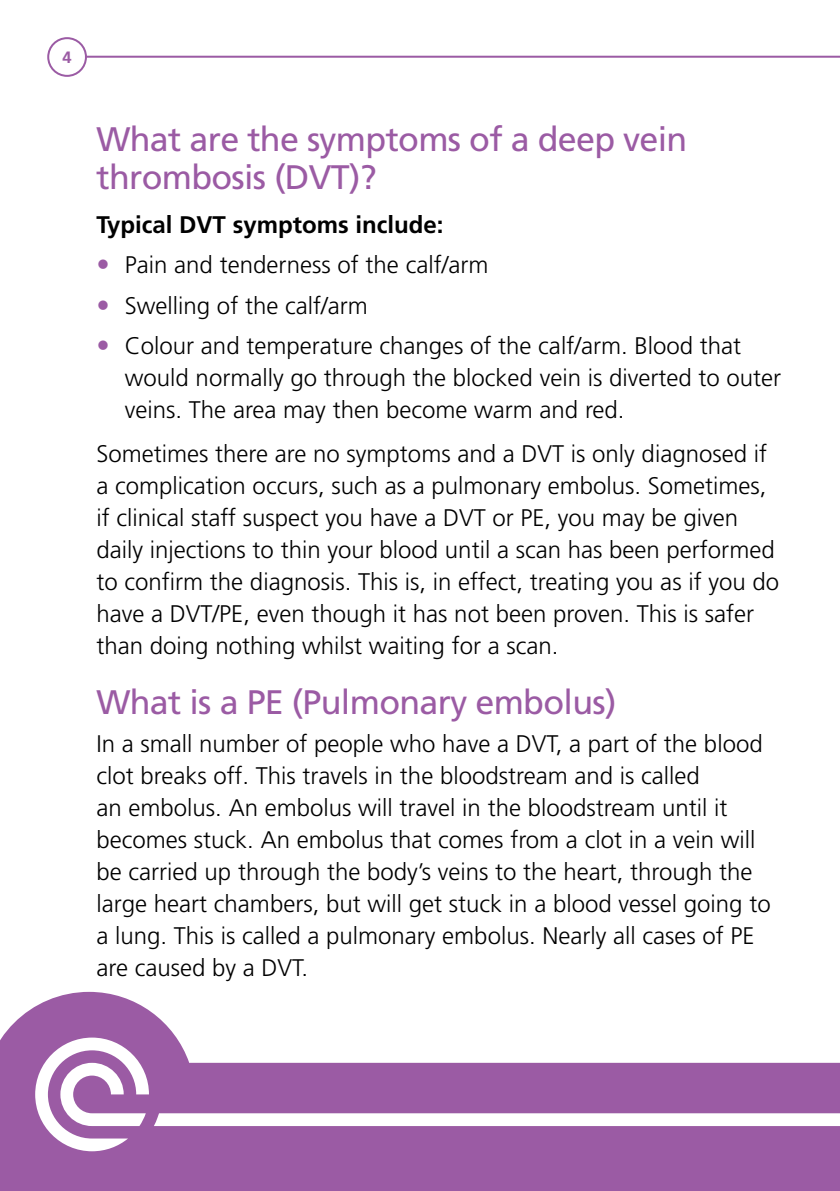
<style>
.page{position:relative;width:840px;height:1191px;background:#fff}
.page>*{position:absolute;margin:0;border:0;box-sizing:border-box;transform-origin:0 0}
.t1{font:34px/38px "Frutiger";letter-spacing:-.02em;color:#9b5ba4}
.t2{font:300 24px/32px "Frutiger";color:#000}
.t3{font:700 24px "Frutiger";color:#000}
.t4{font:700 16.4px "Frutiger";color:#9b5ba4}
</style>
<div class="page">
<svg style="left:0;top:992px;width:839px;height:199px;fill:#9b5ba4"></svg>
<hr style="left:67px;top:56px;width:772px;height:2px;background:#9b5ba4">
<div style="left:48px;top:38px;width:38px;height:38px;background:#fff;border-radius:50%"></div>
<div style="left:47px;top:37px;width:40px;height:40px;border:2px solid #9b5ba4;border-radius:50%"></div>
<svg style="left:35px;top:1037px;width:804px;height:114px"></svg>
<p class="t4" style="left:62px;top:48px;width:11px">4</p>
<h1 class="t1" style="left:96px;top:120px;width:592px">What are the symptoms of a deep vein thrombosis (DVT)?</h1>
<p class="t3" style="left:96px;top:210px;width:348px">Typical DVT symptoms include:</p>
<p class="t2" style="left:125px;top:244px;width:617px;line-height:40.6px">Pain and tenderness of the calf/arm<br>Swelling of the calf/arm<br>Colour and temperature changes of the calf/arm. Blood that</p>
<p class="t2" style="left:125px;top:362px;width:657px">would normally go through the blocked vein is diverted to outer veins. The area may then become warm and red.</p>
<p class="t2" style="left:96px;top:437px;width:683px">Sometimes there are no symptoms and a DVT is only diagnosed if a complication occurs, such as a pulmonary embolus. Sometimes, if clinical staff suspect you have a DVT or PE, you may be given daily injections to thin your blood until a scan has been performed to confirm the diagnosis. This is, in effect, treating you as if you do have a DVT/PE, even though it has not been proven. This is safer than doing nothing whilst waiting for a scan.</p>
<h1 class="t1" style="left:96px;top:683px;width:521px">What is a PE (Pulmonary embolus)</h1>
<p class="t2" style="left:96px;top:727px;width:675px">In a small number of people who have a DVT, a part of the blood clot breaks off. This travels in the bloodstream and is called<br>an embolus. An embolus will travel in the bloodstream until it becomes stuck. An embolus that comes from a clot in a vein will be carried up through the body’s veins to the heart, through the large heart chambers, but will get stuck in a blood vessel going to a lung. This is called a pulmonary embolus. Nearly all cases of PE are caused by a DVT.</p>
</div>
